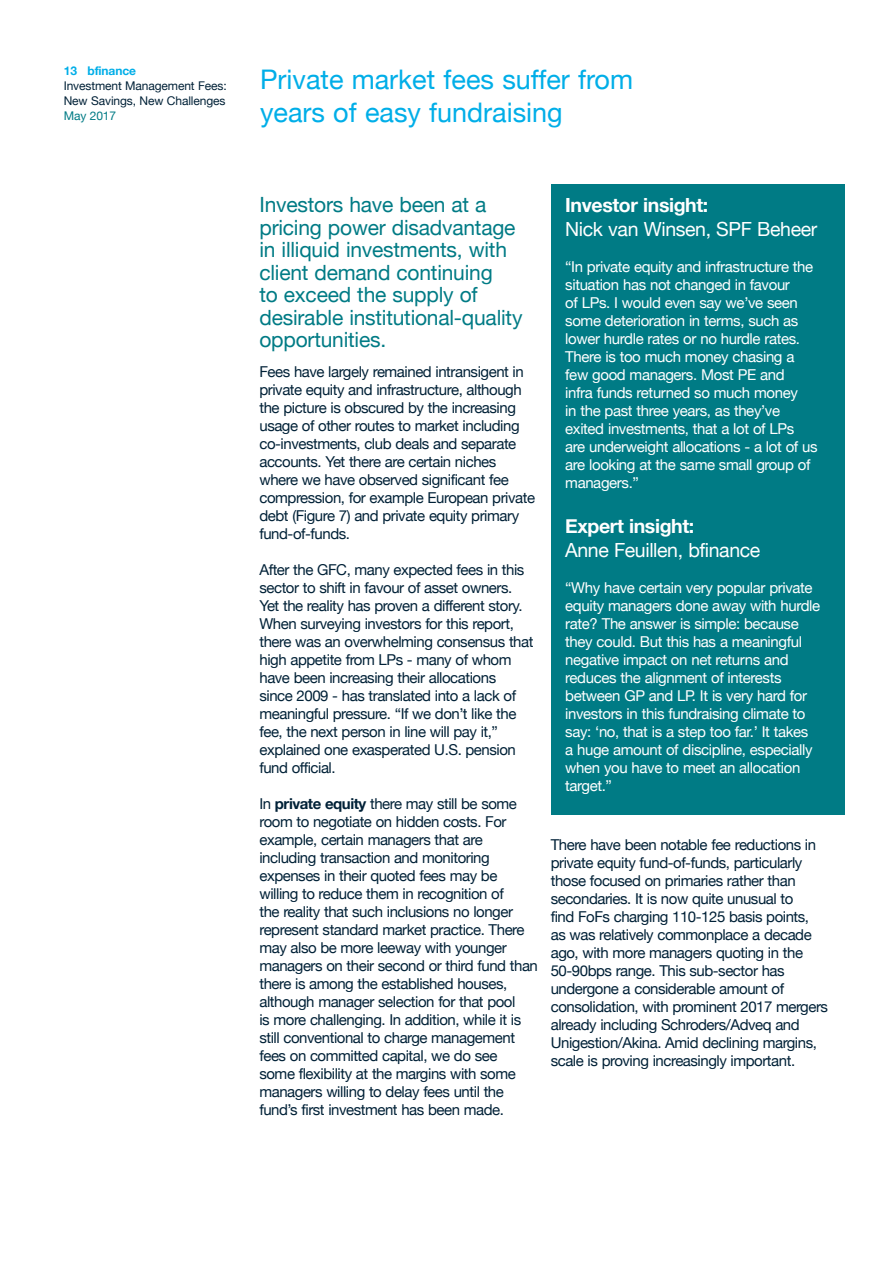
<style>
.page{position:relative;width:893px;height:1263px;background:#fff}
.page>*{position:absolute;margin:0;border:0;box-sizing:border-box;transform-origin:0 0}
.t1{font:27px/33px "Helvetica Neue";color:#00aee8}
.t2{font:21px/22.5px "Helvetica Neue";letter-spacing:-.01em;color:#007b85}
.t3{font:19.5px "Helvetica Neue";letter-spacing:-.02em;color:#fff}
.t4{font:700 19.5px "Helvetica Neue";letter-spacing:-.02em;color:#fff}
.t5{font:15px/18px "Helvetica Neue";letter-spacing:-.03em;color:#002137}
.t6{font:15px/18px "Helvetica Neue";letter-spacing:-.025em;color:#fff}
.t7{font:12px/15px "Helvetica Neue";letter-spacing:-.01em;color:#002137}
.t8{font:700 12px "Helvetica Neue";letter-spacing:-.01em;color:#00aee8}
.t9{font:12px "Helvetica Neue";letter-spacing:-.01em;color:#007b85}
.s1{font-weight:700}
</style>
<div class="page">
<div style="left:551px;top:184px;width:293px;height:630px;background:#007b85"></div>
<p class="t8" style="left:64px;top:62px;width:74px">13 bfinance</p>
<p class="t7" style="left:64px;top:79px;width:164px">Investment Management Fees:<br>New Savings, New Challenges</p>
<p class="t9" style="left:64px;top:108px;width:54px">May 2017</p>
<h1 class="t1" style="left:260px;top:65px;width:375px">Private market fees suffer from years of easy fundraising</h1>
<h2 class="t2" style="left:259px;top:195px;width:265px">Investors have been at a pricing power disadvantage in illiquid investments, with client demand continuing<br>to exceed the supply of desirable institutional-quality opportunities.</h2>
<p class="t5" style="left:259px;top:364px;width:277px">Fees have largely remained intransigent in private equity and infrastructure, although the picture is obscured by the increasing usage of other routes to market including co-investments, club deals and separate accounts. Yet there are certain niches where we have observed significant fee compression, for example European private debt (Figure 7) and private equity primary fund-of-funds.</p>
<p class="t5" style="left:259px;top:562px;width:276px">After the GFC, many expected fees in this sector to shift in favour of asset owners.<br>Yet the reality has proven a different story.<br>When surveying investors for this report, there was an overwhelming consensus that high appetite from LPs - many of whom have been increasing their allocations<br>since 2009 - has translated into a lack of meaningful pressure. “If we don’t like the fee, the next person in line will pay it,” explained one exasperated U.S. pension fund official.</p>
<p class="t5" style="left:259px;top:796px;width:280px">In <span class="s1">private equity</span> there may still be some room to negotiate on hidden costs. For example, certain managers that are including transaction and monitoring expenses in their quoted fees may be willing to reduce them in recognition of<br>the reality that such inclusions no longer represent standard market practice. There may also be more leeway with younger managers on their second or third fund than there is among the established houses, although manager selection for that pool<br>is more challenging. In addition, while it is still conventional to charge management fees on committed capital, we do see<br>some flexibility at the margins with some managers willing to delay fees until the fund’s first investment has been made.</p>
<h3 class="t4" style="left:565px;top:190px;width:145px">Investor insight:</h3>
<h3 class="t3" style="left:565px;top:215px;width:254px">Nick van Winsen, SPF Beheer</h3>
<p class="t6" style="left:565px;top:259px;width:254px">“In private equity and infrastructure the situation has not changed in favour<br>of LPs. I would even say we’ve seen some deterioration in terms, such as lower hurdle rates or no hurdle rates.<br>There is too much money chasing a few good managers. Most PE and<br>infra funds returned so much money<br>in the past three years, as they’ve exited investments, that a lot of LPs are underweight allocations - a lot of us are looking at the same small group of managers.”</p>
<h3 class="t4" style="left:565px;top:511px;width:131px">Expert insight:</h3>
<h3 class="t3" style="left:565px;top:536px;width:197px">Anne Feuillen, bfinance</h3>
<p class="t6" style="left:565px;top:580px;width:257px">“Why have certain very popular private equity managers done away with hurdle rate? The answer is simple: because they could. But this has a meaningful negative impact on net returns and reduces the alignment of interests between GP and LP. It is very hard for investors in this fundraising climate to say: ‘no, that is a step too far.’ It takes<br>a huge amount of discipline, especially when you have to meet an allocation target.”</p>
<p class="t5" style="left:551px;top:836px;width:279px">There have been notable fee reductions in private equity fund-of-funds, particularly those focused on primaries rather than secondaries. It is now quite unusual to<br>find FoFs charging 110-125 basis points,<br>as was relatively commonplace a decade ago, with more managers quoting in the 50-90bps range. This sub-sector has undergone a considerable amount of consolidation, with prominent 2017 mergers already including Schroders/Adveq and Unigestion/Akina. Amid declining margins, scale is proving increasingly important.</p>
</div>
